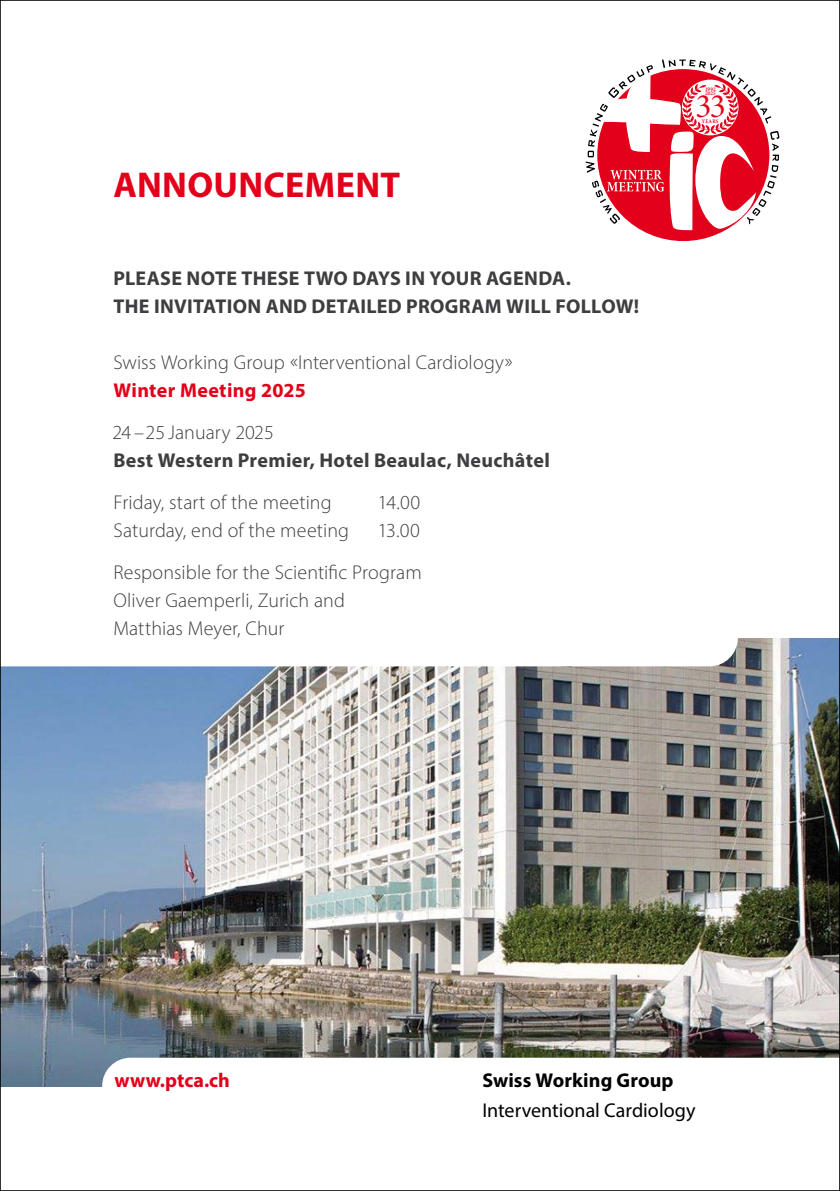
<style>
.page{position:relative;width:840px;height:1191px;background:#fff}
.page>*{position:absolute;margin:0;border:0;box-sizing:border-box;transform-origin:0 0}
.t1{font:700 36px "Myriad Pro";letter-spacing:.01em;color:#e2001a}
.t2{font:34.2px "Minion Pro Subh";color:#e2001a}
.t3{font:300 20px/42px "Myriad Pro";letter-spacing:.005em;color:#3e3d40;text-align:right}
.t4{font:700 20px/28px "Myriad Pro";letter-spacing:.015em;color:#3e3d40}
.t5{font:700 20px "Myriad Pro";letter-spacing:.015em;color:#e2001a}
.t6{font:20px "Myriad Pro";color:#000}
.t7{font:700 20px "Myriad Pro";letter-spacing:.005em;color:#000}
.t8{font:5.6px/4px "Minion Pro Semibold Cn Capt";color:#e2001a}
.t9{font:5.6px "Minion Pro Semibold Cn Capt";letter-spacing:.025em;color:#e2001a}
</style>
<div class="page">
<img style="left:2px;top:638px;width:835px;height:448px">
<svg style="left:102px;top:1057px;width:735px;height:30px"></svg>
<svg style="left:2px;top:638px;width:735px;height:28px"></svg>
<div style="left:597px;top:69px;width:172px;height:172px;background:#e2001a;border-radius:50%"></div>
<svg style="left:585px;top:59px;width:194px;height:171px"></svg>
<h1 class="t1" style="left:113px;top:162px;width:288px">ANNOUNCEMENT</h1>
<p class="t4" style="left:113px;top:264px;width:527px">PLEASE NOTE THESE TWO DAYS IN YOUR AGENDA.<br>THE INVITATION AND DETAILED PROGRAM WILL FOLLOW!</p>
<p class="t3" style="left:113px;top:341px;width:400px">Swiss Working Group «Interventional Cardiology»</p>
<p class="t5" style="left:113px;top:377px;width:194px">Winter Meeting 2025</p>
<p class="t3" style="left:112px;top:411px;width:163px">24 – 25 January 2025</p>
<p class="t4" style="left:113px;top:446px;width:437px">Best Western Premier, Hotel Beaulac, Neuchâtel</p>
<p class="t3" style="left:113px;top:481px;width:220px">Friday, start of the meeting</p>
<p class="t3" style="left:377px;top:481px;width:44px">14.00</p>
<p class="t3" style="left:113px;top:509px;width:237px">Saturday, end of the meeting</p>
<p class="t3" style="left:113px;top:509px;width:309px">13.00<br>Responsible for the Scientific Program</p>
<p class="t3" style="left:113px;top:586px;width:233px;line-height:28px;text-align:left">Oliver Gaemperli, Zurich and<br>Matthias Meyer, Chur</p>
<p class="t8" style="left:704px;top:87px;width:12px">1992<br>2025</p>
<h2 class="t2" style="left:695px;top:85px;width:32px">33</h2>
<p class="t9" style="left:701px;top:117px;width:18px">YEARS</p>
<p class="t5" style="left:114px;top:1067px;width:117px">www.ptca.ch</p>
<p class="t7" style="left:482px;top:1067px;width:192px">Swiss Working Group</p>
<p class="t6" style="left:482px;top:1097px;width:215px">Interventional Cardiology</p>
</div>
